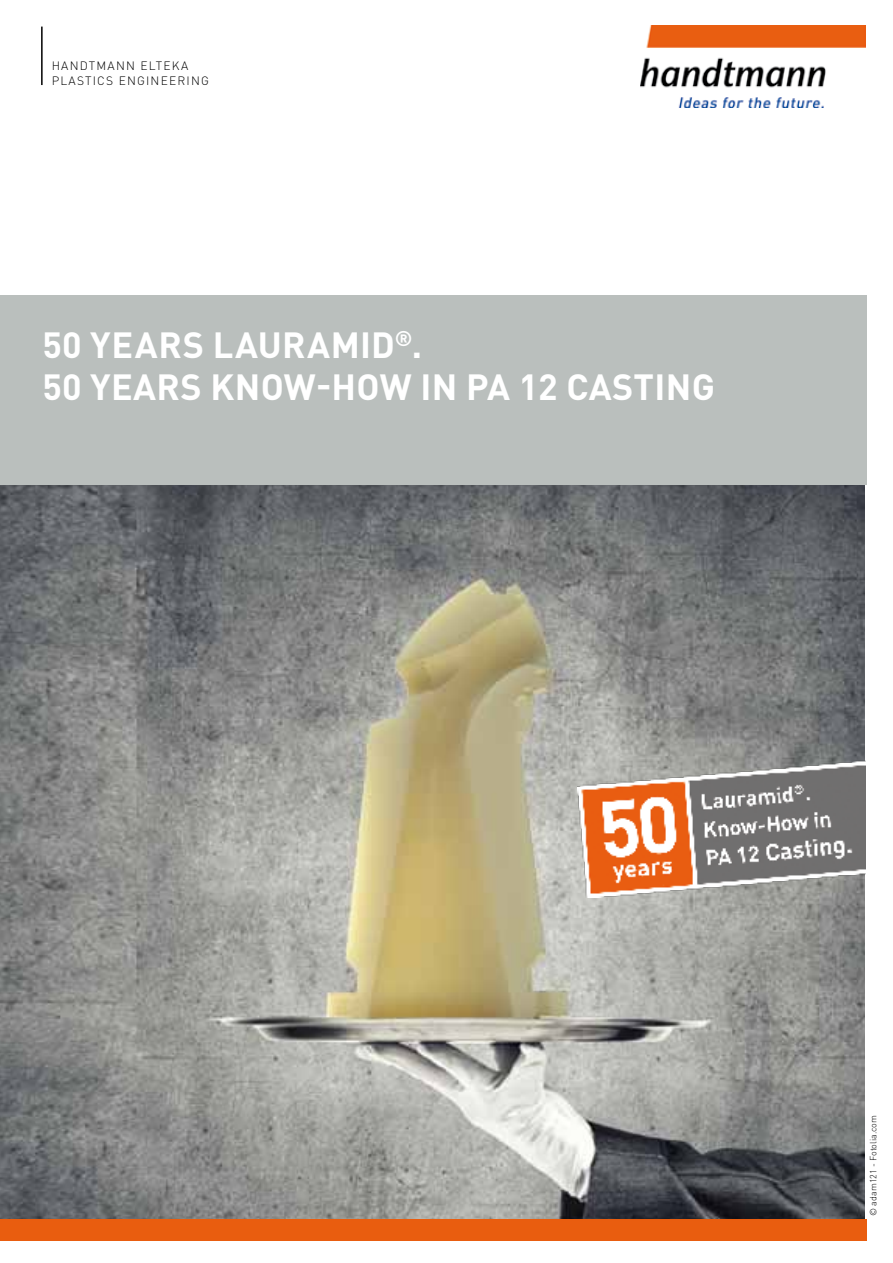
<style>
.page{position:relative;width:893px;height:1263px;background:#fff}
.page>*{position:absolute;margin:0;border:0;box-sizing:border-box;transform-origin:0 0}
.t1{font:700 36px/42px "DINOT";letter-spacing:.01em;color:#fff}
.t2{font:300 12px/15px "DINOT";letter-spacing:.1em;color:#000}
.t3{font:300 9px "DINOT";color:#000}
</style>
<div class="page">
<img style="left:0;top:484px;width:864px;height:735px">
<div style="left:0;top:1219px;width:866px;height:21px;background:#e95d0f"></div>
<div style="left:0;top:295px;width:866px;height:189px;background:#babfbd"></div>
<img style="left:641px;top:26px;width:225px;height:81px">
<hr style="left:41px;top:27px;width:2px;height:58px;background:#000">
<img style="left:578px;top:752px;width:287px;height:145px">
<p class="t2" style="left:52px;top:58px;width:159px">HANDTMANN ELTEKA<br>PLASTICS ENGINEERING</p>
<p class="t1" style="left:43px;top:323px;width:674px">50 YEARS LAURAMID<sup>®</sup>.<br>50 YEARS KNOW-HOW I N PA 12 CASTI NG</p>
<p class="t3" style="left:868px;top:1216px;width:102px;rotate:-90deg">© adam121 - Fotolia.com</p>
</div>
